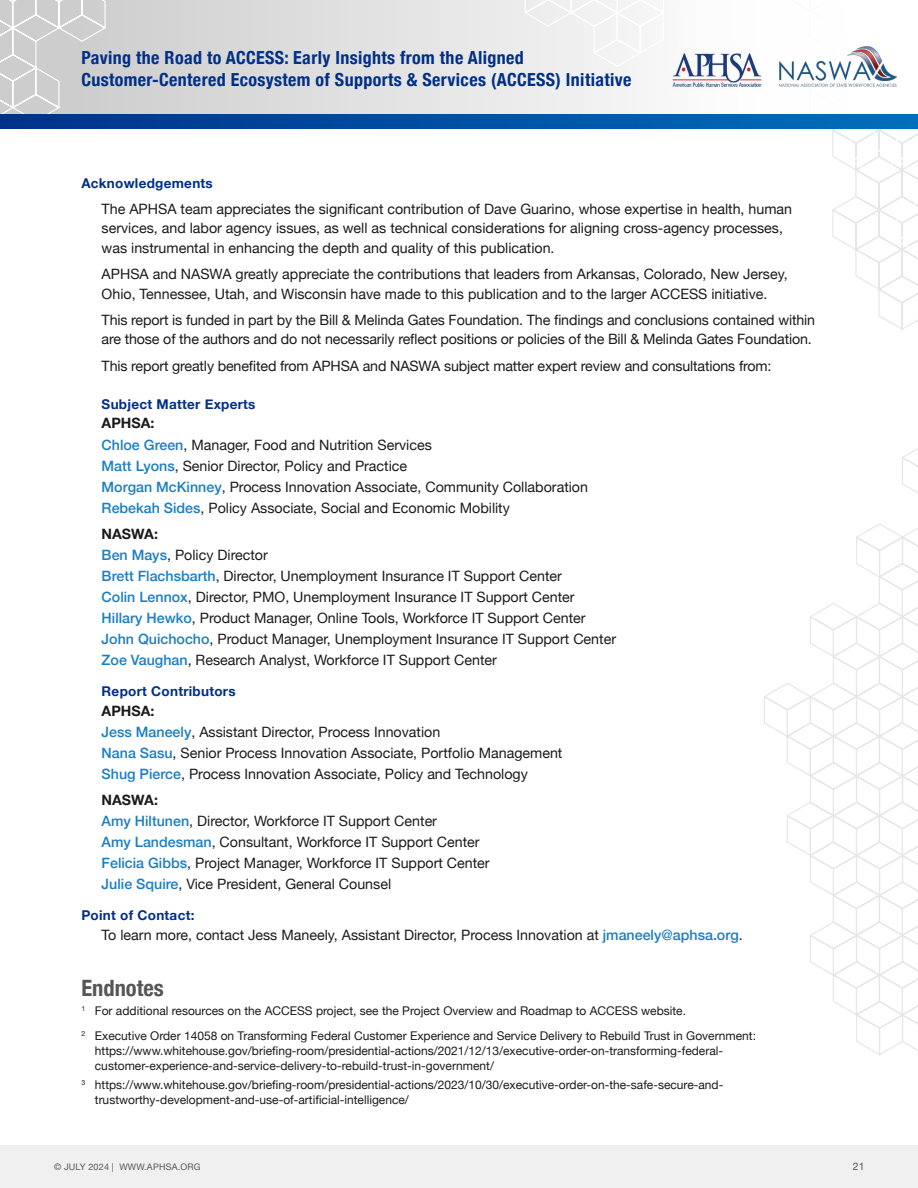
<style>
.page{position:relative;width:918px;height:1188px;background:#fff}
.page>*{position:absolute;margin:0;border:0;box-sizing:border-box;transform-origin:0 0}
.t1{font:700 condensed 22.5px "Helvetica Neue";color:#54565a}
.t2{font:700 condensed 18px/21.6px "Helvetica Neue";letter-spacing:.02em;color:#002f87}
.t3{font:14.25px/21px "Helvetica Neue";color:#1a1a1a}
.t4{font:700 13.5px "Helvetica Neue";letter-spacing:.02em;color:#002f87}
.t5{font:12px/15px "Helvetica Neue";color:#1a1a1a}
.t6{font:10.5px "Helvetica Neue";color:#54565a}
.t7{font:9px "Helvetica Neue";letter-spacing:.02em;color:#54565a}
.s1{font-weight:700}
.s2{font-weight:500;color:#1a7ec3}
</style>
<div class="page">
<div style="left:0;top:0;width:918px;height:117px;background:#e1e1e1"></div>
<div style="left:0;top:0;width:200px;height:114px;background:#cfcfcf"></div>
<svg style="left:523px;top:0;width:395px;height:330px"></svg>
<svg style="left:810px;top:448px;width:108px;height:194px"></svg>
<svg style="left:764px;top:642px;width:154px;height:239px"></svg>
<svg style="left:810px;top:881px;width:108px;height:174px"></svg>
<svg style="left:0;top:114px;width:918px;height:15px;background:#0050a1"></svg>
<div style="left:0;top:1146px;width:918px;height:42px;background:#f0f0f0"></div>
<img style="left:671px;top:49px;width:93px;height:42px">
<img style="left:778px;top:46px;width:118px;height:41px">
<p class="t2" style="left:81px;top:46px;width:552px">Paving the Road to ACCESS: Early Insights from the Aligned<br>Customer-Centered Ecosystem of Supports &amp; Services (ACCESS) Initiative</p>
<p class="t4" style="left:81px;top:172px;width:133px">Acknowledgements</p>
<p class="t3" style="left:102px;top:200px;width:692px;line-height:19.5px">The APHSA team appreciates the significant contribution of Dave Guarino, whose expertise in health, human services, and labor agency issues, as well as technical considerations for aligning cross-agency processes, was instrumental in enhancing the depth and quality of this publication.</p>
<p class="t3" style="left:102px;top:265px;width:688px;line-height:19.5px">APHSA and NASWA greatly appreciate the contributions that leaders from Arkansas, Colorado, New Jersey,<br>Ohio, Tennessee, Utah, and Wisconsin have made to this publication and to the larger ACCESS initiative.</p>
<p class="t3" style="left:102px;top:311px;width:715px;line-height:19.5px">This report is funded in part by the Bill &amp; Melinda Gates Foundation. The findings and conclusions contained within are those of the authors and do not necessarily reflect positions or policies of the Bill &amp; Melinda Gates Foundation.</p>
<p class="t3" style="left:102px;top:356px;width:671px">This report greatly benefited from APHSA and NASWA subject matter expert review and consultations from:</p>
<p class="t4" style="left:102px;top:394px;width:155px">Subject Matter Experts</p>
<p class="t3" style="left:102px;top:414px;width:488px"><span class="s1">APHSA:<br></span><span class="s2">Chloe Green</span>, Manager, Food and Nutrition Services<br><span class="s2">Matt Lyons</span>, Senior Director, Policy and Practice<br><span class="s2">Morgan McKinney</span>, Process Innovation Associate, Community Collaboration <span class="s2">Rebekah Sides</span>, Policy Associate, Social and Economic Mobility</p>
<p class="t3" style="left:102px;top:524px;width:516px"><span class="s1">NASWA:<br></span><span class="s2">Ben Mays</span>, Policy Director<br><span class="s2">Brett Flachsbarth</span>, Director, Unemployment Insurance IT Support Center<br><span class="s2">Colin Lennox</span>, Director, PMO, Unemployment Insurance IT Support Center <span class="s2">Hillary Hewko</span>, Product Manager, Online Tools, Workforce IT Support Center <span class="s2">John Quichocho</span>, Product Manager, Unemployment Insurance IT Support Center <span class="s2">Zoe Vaughan</span>, Research Analyst, Workforce IT Support Center</p>
<p class="t4" style="left:102px;top:681px;width:136px">Report Contributors</p>
<p class="t3" style="left:102px;top:701px;width:462px"><span class="s1">APHSA:<br></span><span class="s2">Jess Maneely</span>, Assistant Director, Process Innovation<br><span class="s2">Nana Sasu</span>, Senior Process Innovation Associate, Portfolio Management <span class="s2">Shug Pierce</span>, Process Innovation Associate, Policy and Technology</p>
<p class="t3" style="left:102px;top:790px;width:389px"><span class="s1">NASWA:<br></span><span class="s2">Amy Hiltunen</span>, Director, Workforce IT Support Center<br><span class="s2">Amy Landesman</span>, Consultant, Workforce IT Support Center <span class="s2">Felicia Gibbs</span>, Project Manager, Workforce IT Support Center <span class="s2">Julie Squire</span>, Vice President, General Counsel</p>
<p class="t4" style="left:81px;top:905px;width:115px">Point of Contact:</p>
<p class="t3" style="left:102px;top:925px;width:643px">To learn more, contact Jess Maneely, Assistant Director, Process Innovation at <span class="s2">jmaneely@aphsa.org</span>.</p>
<h1 class="t1" style="left:81px;top:969px;width:84px">Endnotes</h1>
<p class="t5" style="left:81px;top:1000px;width:676px;line-height:24.5px"><sup>1</sup> For additional resources on the ACCESS project, see the Project Overview and Roadmap to ACCESS website.<br><sup>2</sup> Executive Order 14058 on Transforming Federal Customer Experience and Service Delivery to Rebuild Trust in Government:</p>
<p class="t5" style="left:95px;top:1044px;width:630px">https://www.whitehouse.gov/briefing-room/presidential-actions/2021/12/13/executive-order-on-transforming-federal&shy;customer-experience-and-service-delivery-to-rebuild-trust-in-government/</p>
<p class="t5" style="left:95px;top:1078px;width:630px;text-indent:-14px"><sup>3</sup> https://www.whitehouse.gov/briefing-room/presidential-actions/2023/10/30/executive-order-on-the-safe-secure-and&shy;trustworthy-development-and-use-of-artificial-intelligence/</p>
<p class="t7" style="left:54px;top:1160px;width:148px">© JULY 2024 | WWW.APHSA.ORG</p>
<p class="t6" style="left:853px;top:1159px;width:13px">21</p>
</div>
